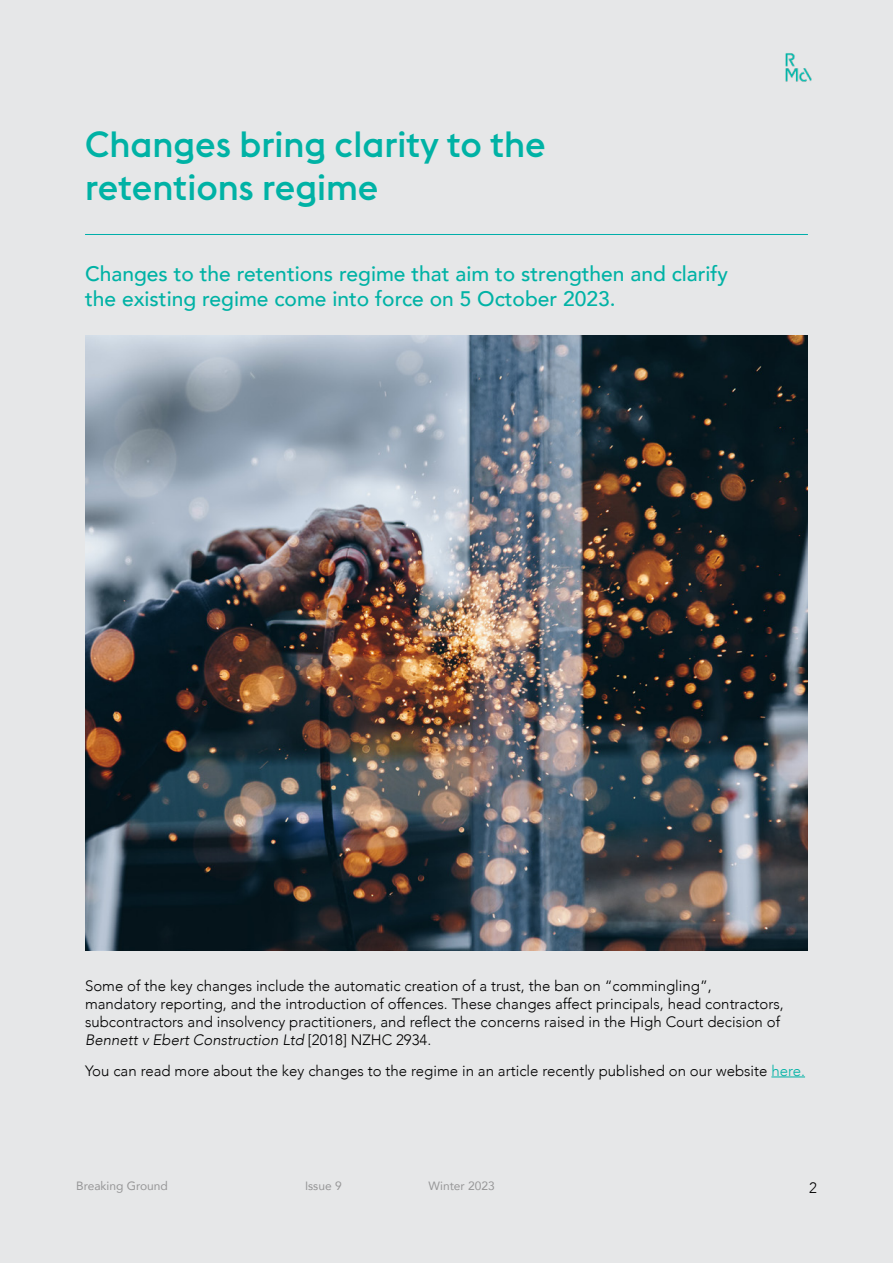
<style>
.page{position:relative;width:893px;height:1263px;background:#e6e7e8}
.page>*{position:absolute;margin:0;border:0;box-sizing:border-box;transform-origin:0 0}
.t1{font:500 36px/43.2px "Euclid Flex";color:#00b2a5}
.t2{font:500 21px/25.2px "Avenir";color:#00b2a5}
.t3{font:300 15px/18px "Avenir";color:#000}
.t4{font:12px "Avenir";color:#969697}
.s1{font-style:italic}
.s2{color:#00b2a5}
</style>
<div class="page">
<img style="left:785px;top:53px;width:27px;height:29px">
<hr style="left:771px;top:1076px;width:34px;height:1px;background:#00b2a5">
<hr style="left:85px;top:234px;width:723px;height:1px;background:#00aeaa">
<img style="left:85px;top:336px;width:723px;height:614px">
<h1 class="t1" style="left:85px;top:123px;width:462px">Changes bring clarity to the retentions regime</h1>
<h2 class="t2" style="left:85px;top:260px;width:645px">Changes to the retentions regime that aim to strengthen and clarify the existing regime come into force on 5 October 2023.</h2>
<p class="t3" style="left:85px;top:977px;width:700px">Some of the key changes include the automatic creation of a trust, the ban on “commingling”, mandatory reporting, and the introduction of offences. These changes affect principals, head contractors, subcontractors and insolvency practitioners, and reflect the concerns raised in the High Court decision of <span class="s1">Bennett v Ebert Construction Ltd</span> [2018] NZHC 2934.</p>
<p class="t3" style="left:85px;top:1062px;width:721px">You can read more about the key changes to the regime in an article recently published on our website <span class="s2">here.</span></p>
<p class="t4" style="left:76px;top:1176px;width:93px">Breaking Ground</p>
<p class="t4" style="left:305px;top:1176px;width:38px">Issue 9</p>
<p class="t4" style="left:429px;top:1176px;width:68px">Winter 2023</p>
<p class="t3" style="left:809px;top:1179px;width:9px">2</p>
</div>
